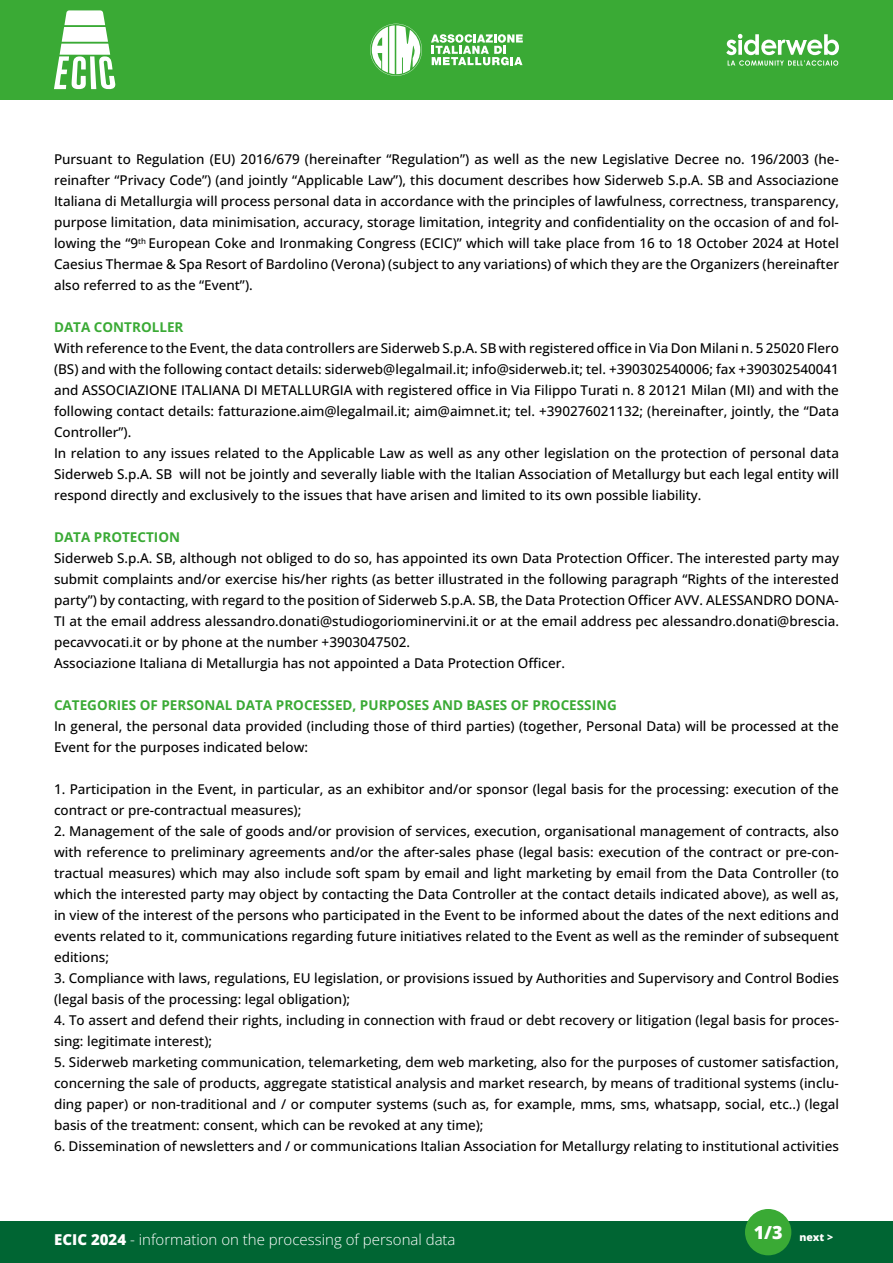
<style>
.page{position:relative;width:893px;height:1263px;background:#fff}
.page>*{position:absolute;margin:0;border:0;box-sizing:border-box;transform-origin:0 0}
.t1{font:300 15px "Open Sans";color:#fff}
.t2{font:500 13.5px/21px "Open Sans";color:#000}
.t3{font:700 13.5px "Open Sans";color:#3aaa35}
.t4{font:800 10.5px "Open Sans";color:#fff}
.s1{font-weight:800}
</style>
<div class="page">
<div style="left:0;top:0;width:893px;height:100px;background:#3aaa35"></div>
<div style="left:0;top:1221px;width:893px;height:42px;background:#006533"></div>
<div style="left:745px;top:1209px;width:46px;height:46px;background:#3aaa35;border-radius:50%"></div>
<svg style="left:726px;top:34px;width:113px;height:32px"></svg>
<svg style="left:431px;top:34px;width:92px;height:31px"></svg>
<svg style="left:370px;top:24px;width:52px;height:52px"></svg>
<svg style="left:54px;top:10px;width:61px;height:79px"></svg>
<p class="t2" style="left:54px;top:148px;width:786px;text-align:justify">Pursuant to Regulation (EU) 2016/679 (hereinafter “Regulation”) as well as the new Legislative Decree no. 196/2003 (he&shy;reinafter “Privacy Code”) (and jointly “Applicable Law”), this document describes how Siderweb S.p.A. SB and Associazione Italiana di Metallurgia will process personal data in accordance with the principles of lawfulness, correctness, transparency, purpose limitation, data minimisation, accuracy, storage limitation, integrity and confidentiality on the occasion of and fol&shy;lowing the “9<sup>th</sup> European Coke and Ironmaking Congress (ECIC)” which will take place from 16 to 18 October 2024 at Hotel Caesius Thermae &amp; Spa Resort of Bardolino (Verona) (subject to any variations) of which they are the Organizers (hereinafter also referred to as the “Event”).</p>
<p class="t3" style="left:54px;top:318px;width:131px">DATA CONTROLLER</p>
<p class="t2" style="left:54px;top:337px;width:786px">With reference to the Event, the data controllers are Siderweb S.p.A. SB with registered office in Via Don Milani n. 5 25020 Flero (BS) and with the following contact details: siderweb@legalmail.it; info@siderweb.it; tel. +390302540006; fax +390302540041 and ASSOCIAZIONE ITALIANA DI METALLURGIA with registered office in Via Filippo Turati n. 8 20121 Milan (MI) and with the following contact details: fatturazione.aim@legalmail.it; aim@aimnet.it; tel. +390276021132; (hereinafter, jointly, the “Data Controller”).<br>In relation to any issues related to the Applicable Law as well as any other legislation on the protection of personal data Siderweb S.p.A. SB will not be jointly and severally liable with the Italian Association of Metallurgy but each legal entity will respond directly and exclusively to the issues that have arisen and limited to its own possible liability.</p>
<p class="t3" style="left:54px;top:528px;width:128px">DATA PROTECTION</p>
<p class="t2" style="left:54px;top:547px;width:786px">Siderweb S.p.A. SB, although not obliged to do so, has appointed its own Data Protection Officer. The interested party may submit complaints and/or exercise his/her rights (as better illustrated in the following paragraph “Rights of the interested party”) by contacting, with regard to the position of Siderweb S.p.A. SB, the Data Protection Officer AVV. ALESSANDRO DONA-TI at the email address alessandro.donati@studiogoriominervini.it or at the email address pec alessandro.donati@brescia. pecavvocati.it or by phone at the number +3903047502.<br>Associazione Italiana di Metallurgia has not appointed a Data Protection Officer.</p>
<p class="t3" style="left:54px;top:696px;width:564px">CATEGORIES OF PERSONAL DATA PROCESSED, PURPOSES AND BASES OF PROCESSING</p>
<p class="t2" style="left:54px;top:715px;width:786px">In general, the personal data provided (including those of third parties) (together, Personal Data) will be processed at the<br>Event for the purposes indicated below:</p>
<p class="t2" style="left:54px;top:778px;width:786px">1. Participation in the Event, in particular, as an exhibitor and/or sponsor (legal basis for the processing: execution of the contract or pre-contractual measures);</p>
<p class="t2" style="left:54px;top:820px;width:786px;text-align:justify">2. Management of the sale of goods and/or provision of services, execution, organisational management of contracts, also with reference to preliminary agreements and/or the after-sales phase (legal basis: execution of the contract or pre-con&shy;tractual measures) which may also include soft spam by email and light marketing by email from the Data Controller (to which the interested party may object by contacting the Data Controller at the contact details indicated above), as well as, in view of the interest of the persons who participated in the Event to be informed about the dates of the next editions and events related to it, communications regarding future initiatives related to the Event as well as the reminder of subsequent editions;</p>
<p class="t2" style="left:54px;top:967px;width:786px">3. Compliance with laws, regulations, EU legislation, or provisions issued by Authorities and Supervisory and Control Bodies (legal basis of the processing: legal obligation);</p>
<p class="t2" style="left:54px;top:1009px;width:786px">4. To assert and defend their rights, including in connection with fraud or debt recovery or litigation (legal basis for proces&shy;sing: legitimate interest);</p>
<p class="t2" style="left:54px;top:1051px;width:786px;text-align:justify">5. Siderweb marketing communication, telemarketing, dem web marketing, also for the purposes of customer satisfaction, concerning the sale of products, aggregate statistical analysis and market research, by means of traditional systems (inclu&shy;ding paper) or non-traditional and / or computer systems (such as, for example, mms, sms, whatsapp, social, etc..) (legal basis of the treatment: consent, which can be revoked at any time);</p>
<p class="t2" style="left:54px;top:1136px;width:786px">6. Dissemination of newsletters and / or communications Italian Association for Metallurgy relating to institutional activities</p>
<p class="t1" style="left:54px;top:1229px;width:403px"><span class="s1">ECIC 2024</span> - information on the processing of personal data</p>
<p class="t4" style="left:754px;top:1230px;width:81px"><sup>1/3</sup> next &gt;</p>
</div>
